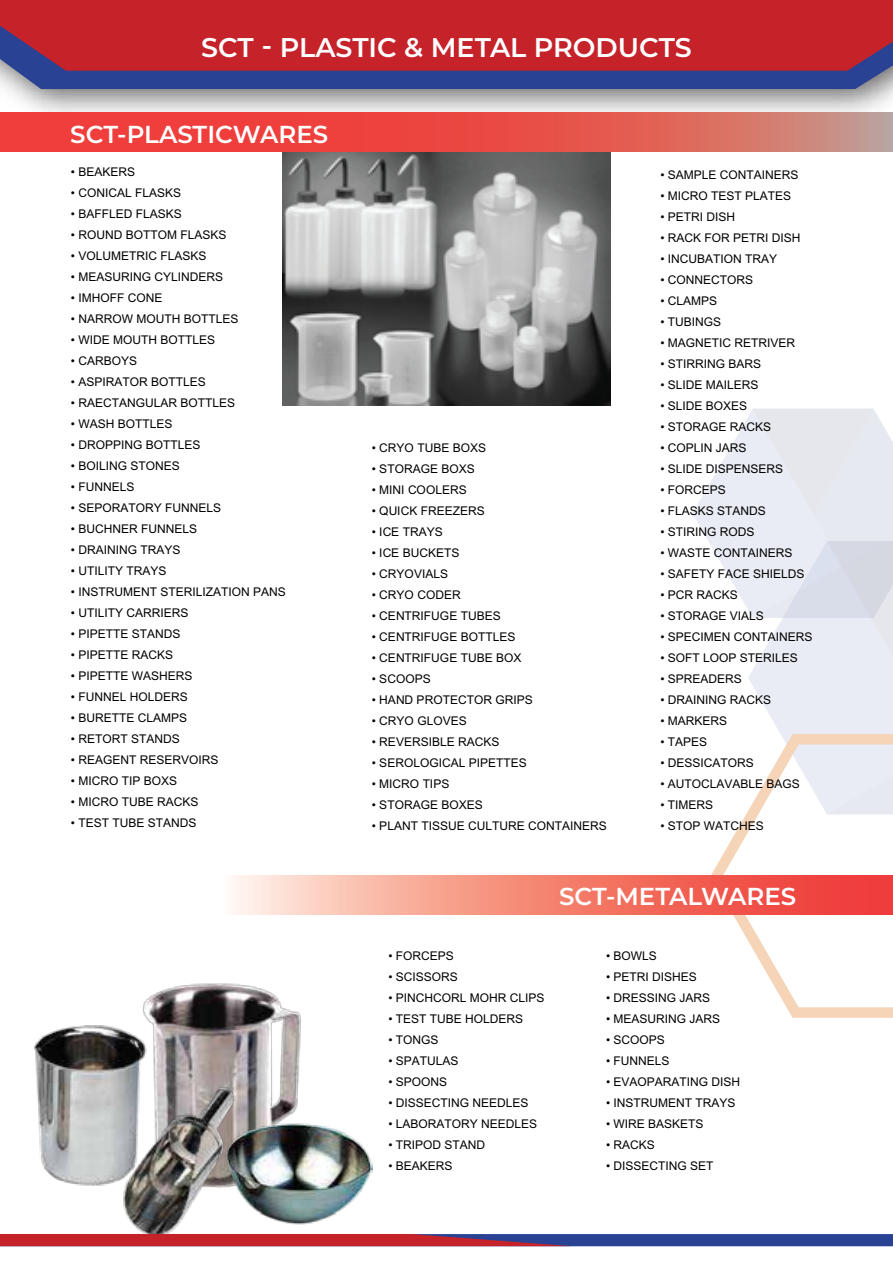
<style>
.page{position:relative;width:893px;height:1263px;background:#fff}
.page>*{position:absolute;margin:0;border:0;box-sizing:border-box;transform-origin:0 0}
.t1{font:600 27px "Montserrat";color:#fff}
.t2{font:600 24.45px "Montserrat";color:#fff}
.t3{font:12px "Arial";color:#000}
</style>
<div class="page">
<div style="left:0;top:71px;width:893px;height:18px;background:#294294"></div>
<div style="left:0;top:0;width:893px;height:71px;background:#c5222a"></div>
<svg style="left:692px;top:409px;width:201px;height:325px"></svg>
<svg style="left:711px;top:734px;width:182px;height:284px"></svg>
<svg style="left:231px;top:875px;width:662px;height:39px;background:#f48779"></svg>
<img style="left:282px;top:151px;width:329px;height:254px">
<svg style="left:0;top:112px;width:893px;height:39px;background:#e4554e"></svg>
<img style="left:142px;top:983px;width:159px;height:138px">
<img style="left:123px;top:1079px;width:117px;height:155px">
<img style="left:33px;top:1014px;width:122px;height:176px">
<img style="left:224px;top:1121px;width:148px;height:105px">
<svg style="left:0;top:1234px;width:893px;height:12px;background:#7f305a"></svg>
<h1 class="t1" style="left:201px;top:28px;width:492px">SCT - PLASTIC &amp; METAL PRODUCTS</h1>
<h2 class="t2" style="left:70px;top:117px;width:259px">SCT-PLASTICWARES</h2>
<p class="t3" style="left:71px;top:165px;width:66px">• BEAKERS</p>
<p class="t3" style="left:71px;top:186px;width:112px">• CONICAL FLASKS</p>
<p class="t3" style="left:71px;top:207px;width:112px">• BAFFLED FLASKS</p>
<p class="t3" style="left:71px;top:228px;width:157px">• ROUND BOTTOM FLASKS</p>
<p class="t3" style="left:71px;top:249px;width:137px">• VOLUMETRIC FLASKS</p>
<p class="t3" style="left:71px;top:270px;width:154px">• MEASURING CYLINDERS</p>
<p class="t3" style="left:71px;top:291px;width:93px">• IMHOFF CONE</p>
<p class="t3" style="left:71px;top:312px;width:169px">• NARROW MOUTH BOTTLES</p>
<p class="t3" style="left:71px;top:333px;width:146px">• WIDE MOUTH BOTTLES</p>
<p class="t3" style="left:71px;top:354px;width:68px">• CARBOYS</p>
<p class="t3" style="left:71px;top:375px;width:136px">• ASPIRATOR BOTTLES</p>
<p class="t3" style="left:71px;top:396px;width:166px">• RAECTANGULAR BOTTLES</p>
<p class="t3" style="left:71px;top:417px;width:103px">• WASH BOTTLES</p>
<p class="t3" style="left:71px;top:438px;width:131px">• DROPPING BOTTLES</p>
<p class="t3" style="left:71px;top:459px;width:110px">• BOILING STONES</p>
<p class="t3" style="left:71px;top:480px;width:65px">• FUNNELS</p>
<p class="t3" style="left:71px;top:501px;width:152px">• SEPORATORY FUNNELS</p>
<p class="t3" style="left:71px;top:522px;width:128px">• BUCHNER FUNNELS</p>
<p class="t3" style="left:71px;top:543px;width:111px">• DRAINING TRAYS</p>
<p class="t3" style="left:71px;top:564px;width:97px">• UTILITY TRAYS</p>
<p class="t3" style="left:71px;top:585px;width:216px">• INSTRUMENT STERILIZATION PANS</p>
<p class="t3" style="left:71px;top:606px;width:119px">• UTILITY CARRIERS</p>
<p class="t3" style="left:71px;top:627px;width:111px">• PIPETTE STANDS</p>
<p class="t3" style="left:71px;top:648px;width:104px">• PIPETTE RACKS</p>
<p class="t3" style="left:71px;top:669px;width:123px">• PIPETTE WASHERS</p>
<p class="t3" style="left:71px;top:690px;width:118px">• FUNNEL HOLDERS</p>
<p class="t3" style="left:71px;top:711px;width:118px">• BURETTE CLAMPS</p>
<p class="t3" style="left:71px;top:732px;width:110px">• RETORT STANDS</p>
<p class="t3" style="left:71px;top:753px;width:149px">• REAGENT RESERVOIRS</p>
<p class="t3" style="left:71px;top:774px;width:108px">• MICRO TIP BOXS</p>
<p class="t3" style="left:71px;top:795px;width:129px">• MICRO TUBE RACKS</p>
<p class="t3" style="left:71px;top:816px;width:127px">• TEST TUBE STANDS</p>
<p class="t3" style="left:372px;top:441px;width:116px">• CRYO TUBE BOXS</p>
<p class="t3" style="left:372px;top:462px;width:104px">• STORAGE BOXS</p>
<p class="t3" style="left:372px;top:483px;width:96px">• MINI COOLERS</p>
<p class="t3" style="left:372px;top:504px;width:114px">• QUICK FREEZERS</p>
<p class="t3" style="left:372px;top:525px;width:72px">• ICE TRAYS</p>
<p class="t3" style="left:372px;top:546px;width:89px">• ICE BUCKETS</p>
<p class="t3" style="left:372px;top:567px;width:78px">• CRYOVIALS</p>
<p class="t3" style="left:372px;top:588px;width:90px">• CRYO CODER</p>
<p class="t3" style="left:372px;top:609px;width:130px">• CENTRIFUGE TUBES</p>
<p class="t3" style="left:372px;top:630px;width:145px">• CENTRIFUGE BOTTLES</p>
<p class="t3" style="left:372px;top:651px;width:151px">• CENTRIFUGE TUBE BOX</p>
<p class="t3" style="left:372px;top:672px;width:60px">• SCOOPS</p>
<p class="t3" style="left:372px;top:693px;width:162px">• HAND PROTECTOR GRIPS</p>
<p class="t3" style="left:372px;top:714px;width:96px">• CRYO GLOVES</p>
<p class="t3" style="left:372px;top:735px;width:129px">• REVERSIBLE RACKS</p>
<p class="t3" style="left:372px;top:756px;width:156px">• SEROLOGICAL PIPETTES</p>
<p class="t3" style="left:372px;top:777px;width:79px">• MICRO TIPS</p>
<p class="t3" style="left:372px;top:798px;width:112px">• STORAGE BOXES</p>
<p class="t3" style="left:372px;top:819px;width:236px">• PLANT TISSUE CULTURE CONTAINERS</p>
<p class="t3" style="left:660px;top:168px;width:140px">• SAMPLE CONTAINERS</p>
<p class="t3" style="left:660px;top:189px;width:132px">• MICRO TEST PLATES</p>
<p class="t3" style="left:660px;top:210px;width:76px">• PETRI DISH</p>
<p class="t3" style="left:660px;top:231px;width:142px">• RACK FOR PETRI DISH</p>
<p class="t3" style="left:660px;top:252px;width:118px">• INCUBATION TRAY</p>
<p class="t3" style="left:660px;top:273px;width:94px">• CONNECTORS</p>
<p class="t3" style="left:660px;top:294px;width:58px">• CLAMPS</p>
<p class="t3" style="left:660px;top:315px;width:62px">• TUBINGS</p>
<p class="t3" style="left:660px;top:336px;width:136px">• MAGNETIC RETRIVER</p>
<p class="t3" style="left:660px;top:357px;width:102px">• STIRRING BARS</p>
<p class="t3" style="left:660px;top:378px;width:100px">• SLIDE MAILERS</p>
<p class="t3" style="left:660px;top:399px;width:88px">• SLIDE BOXES</p>
<p class="t3" style="left:660px;top:420px;width:112px">• STORAGE RACKS</p>
<p class="t3" style="left:660px;top:441px;width:88px">• COPLIN JARS</p>
<p class="t3" style="left:660px;top:462px;width:124px">• SLIDE DISPENSERS</p>
<p class="t3" style="left:660px;top:483px;width:67px">• FORCEPS</p>
<p class="t3" style="left:660px;top:504px;width:107px">• FLASKS STANDS</p>
<p class="t3" style="left:660px;top:525px;width:96px">• STIRING RODS</p>
<p class="t3" style="left:660px;top:546px;width:134px">• WASTE CONTAINERS</p>
<p class="t3" style="left:660px;top:567px;width:146px">• SAFETY FACE SHIELDS</p>
<p class="t3" style="left:660px;top:588px;width:79px">• PCR RACKS</p>
<p class="t3" style="left:660px;top:609px;width:105px">• STORAGE VIALS</p>
<p class="t3" style="left:660px;top:630px;width:154px">• SPECIMEN CONTAINERS</p>
<p class="t3" style="left:660px;top:651px;width:139px">• SOFT LOOP STERILES</p>
<p class="t3" style="left:660px;top:672px;width:83px">• SPREADERS</p>
<p class="t3" style="left:660px;top:693px;width:112px">• DRAINING RACKS</p>
<p class="t3" style="left:660px;top:714px;width:68px">• MARKERS</p>
<p class="t3" style="left:660px;top:735px;width:48px">• TAPES</p>
<p class="t3" style="left:660px;top:756px;width:95px">• DESSICATORS</p>
<p class="t3" style="left:660px;top:777px;width:141px">• AUTOCLAVABLE BAGS</p>
<p class="t3" style="left:660px;top:798px;width:54px">• TIMERS</p>
<p class="t3" style="left:660px;top:819px;width:105px">• STOP WATCHES</p>
<h2 class="t2" style="left:559px;top:879px;width:239px">SCT-METALWARES</h2>
<p class="t3" style="left:388px;top:948px;width:67px">• FORCEPS</p>
<p class="t3" style="left:388px;top:969px;width:71px">• SCISSORS</p>
<p class="t3" style="left:388px;top:990px;width:158px">• PINCHCORL MOHR CLIPS</p>
<p class="t3" style="left:388px;top:1011px;width:136px">• TEST TUBE HOLDERS</p>
<p class="t3" style="left:388px;top:1032px;width:52px">• TONGS</p>
<p class="t3" style="left:388px;top:1053px;width:72px">• SPATULAS</p>
<p class="t3" style="left:388px;top:1074px;width:60px">• SPOONS</p>
<p class="t3" style="left:388px;top:1095px;width:142px">• DISSECTING NEEDLES</p>
<p class="t3" style="left:388px;top:1116px;width:150px">• LABORATORY NEEDLES</p>
<p class="t3" style="left:388px;top:1137px;width:98px">• TRIPOD STAND</p>
<p class="t3" style="left:388px;top:1158px;width:66px">• BEAKERS</p>
<p class="t3" style="left:606px;top:948px;width:52px">• BOWLS</p>
<p class="t3" style="left:606px;top:969px;width:92px">• PETRI DISHES</p>
<p class="t3" style="left:606px;top:990px;width:106px">• DRESSING JARS</p>
<p class="t3" style="left:606px;top:1011px;width:116px">• MEASURING JARS</p>
<p class="t3" style="left:606px;top:1032px;width:60px">• SCOOPS</p>
<p class="t3" style="left:606px;top:1053px;width:65px">• FUNNELS</p>
<p class="t3" style="left:606px;top:1074px;width:136px">• EVAOPARATING DISH</p>
<p class="t3" style="left:606px;top:1095px;width:131px">• INSTRUMENT TRAYS</p>
<p class="t3" style="left:606px;top:1116px;width:99px">• WIRE BASKETS</p>
<p class="t3" style="left:606px;top:1137px;width:50px">• RACKS</p>
<p class="t3" style="left:606px;top:1158px;width:109px">• DISSECTING SET</p>
</div>
